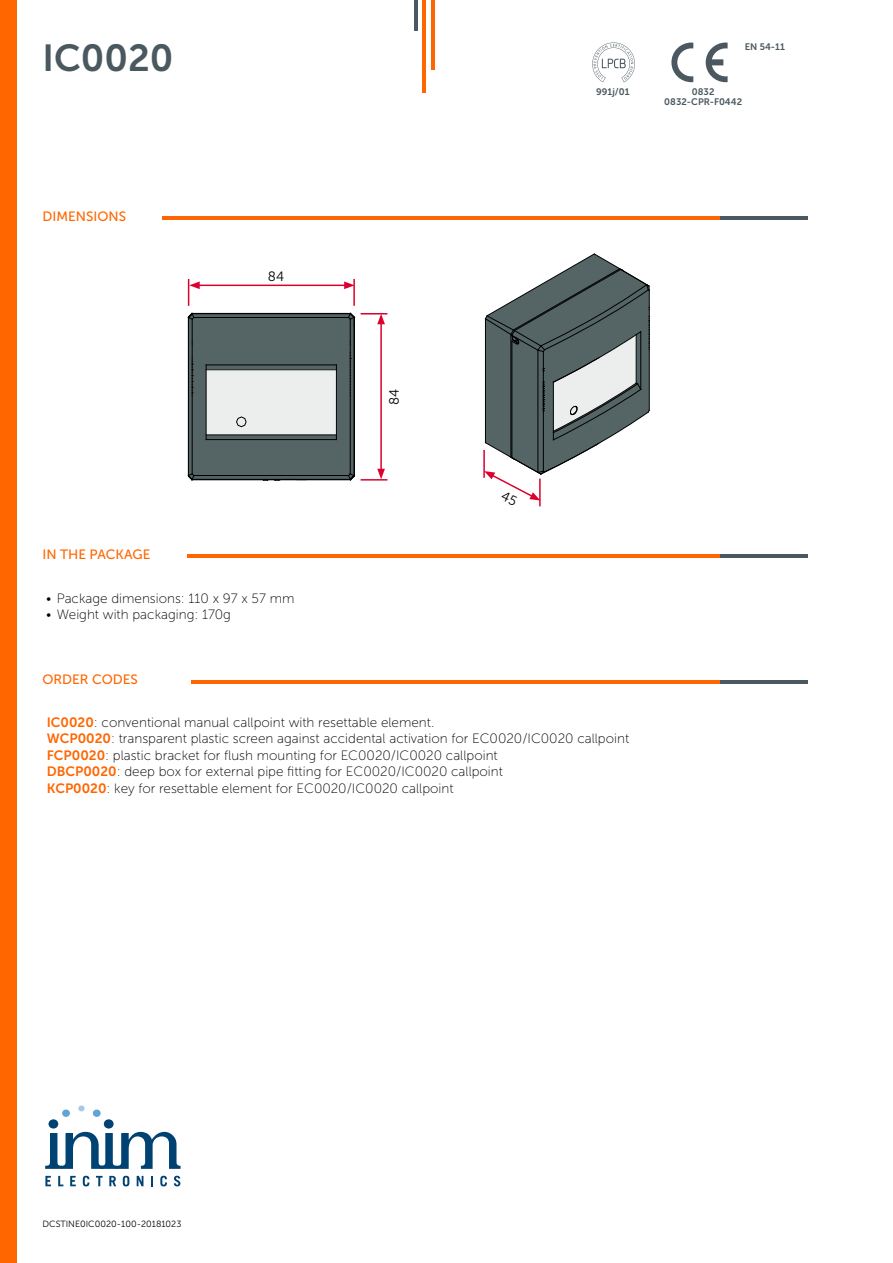
<style>
.page{position:relative;width:893px;height:1263px;background:#fff}
.page>*{position:absolute;margin:0;border:0;box-sizing:border-box;transform-origin:0 0}
.t1{font:37.5px "Museo Sans 700";color:#4a5860}
.t2{font:13.5px/16.5px "Museo Sans 100";color:#000}
.t3{font:13.5px "Museo Sans 500";color:#f60}
.t4{font:13.5px "Museo Sans 300";color:#000}
.t5{font:9.45px/9.8px "Museo Sans 700";color:#4b585f;text-align:center}
.t6{font:9px "Museo Sans 300";color:#000}
.s1{font-family:"Museo Sans 700";color:#f60}
</style>
<div class="page">
<hr style="left:197px;top:285px;width:149px;height:1px;background:#dc002e">
<svg style="left:344px;top:281px;width:9px;height:8px"></svg>
<hr style="left:353px;top:279px;width:2px;height:27px;background:#dc002e">
<svg style="left:188px;top:279px;width:12px;height:27px"></svg>
<svg style="left:188px;top:313px;width:167px;height:168px;background:#7b8586"></svg>
<hr style="left:483px;top:450px;width:2px;height:28px;background:#dc002e">
<hr style="left:380px;top:322px;width:2px;height:149px;background:#dc002e">
<svg style="left:377px;top:469px;width:8px;height:10px"></svg>
<hr style="left:361px;top:479px;width:26px;height:2px;background:#dc002e">
<svg style="left:361px;top:313px;width:26px;height:11px"></svg>
<svg style="left:671px;top:43px;width:22px;height:39px"></svg>
<svg style="left:706px;top:43px;width:22px;height:39px"></svg>
<svg style="left:592px;top:42px;width:43px;height:40px"></svg>
<div style="left:0;top:0;width:16px;height:1263px;background:#f60"></div>
<hr style="left:431px;top:0;width:4px;height:69px;background:#f60">
<hr style="left:423px;top:0;width:3px;height:93px;background:#f60">
<hr style="left:414px;top:0;width:4px;height:31px;background:#4b585f">
<hr style="left:191px;top:680px;width:529px;height:3px;background:#f60">
<hr style="left:720px;top:680px;width:88px;height:3px;background:#4b585f">
<svg style="left:45px;top:1176px;width:6px;height:10px"></svg>
<svg style="left:58px;top:1176px;width:5px;height:10px"></svg>
<svg style="left:70px;top:1176px;width:6px;height:10px"></svg>
<svg style="left:83px;top:1176px;width:6px;height:10px"></svg>
<svg style="left:96px;top:1176px;width:7px;height:10px"></svg>
<svg style="left:109px;top:1176px;width:7px;height:10px"></svg>
<svg style="left:123px;top:1176px;width:6px;height:10px"></svg>
<svg style="left:137px;top:1176px;width:6px;height:10px"></svg>
<svg style="left:151px;top:1176px;width:2px;height:10px"></svg>
<svg style="left:160px;top:1176px;width:7px;height:10px"></svg>
<svg style="left:174px;top:1176px;width:6px;height:10px"></svg>
<svg style="left:45px;top:1105px;width:136px;height:64px"></svg>
<hr style="left:187px;top:554px;width:533px;height:4px;background:#f60">
<hr style="left:720px;top:554px;width:88px;height:4px;background:#4b585f">
<hr style="left:163px;top:216px;width:557px;height:3px;background:#f60">
<hr style="left:720px;top:216px;width:88px;height:3px;background:#4b585f">
<svg style="left:484px;top:254px;width:166px;height:252px"></svg>
<h1 class="t1" style="left:43px;top:37px;width:132px">IC0020</h1>
<p class="t3" style="left:43px;top:209px;width:85px">DIMENSIONS</p>
<p class="t4" style="left:268px;top:269px;width:18px">84</p>
<p class="t4" style="left:387px;top:405px;width:18px;rotate:-90deg">84</p>
<p class="t5" style="left:596px;top:87px;width:35px">991j/01</p>
<p class="t5" style="left:745px;top:41px;width:42px">EN 54-11</p>
<p class="t5" style="left:664px;top:87px;width:79px">0832<br>0832-CPR-F0442</p>
<p class="t3" style="left:43px;top:547px;width:109px">IN THE PACKAGE</p>
<p class="t2" style="left:46px;top:590px;width:250px">• Package dimensions: 110 x 97 x 57 mm</p>
<p class="t2" style="left:46px;top:606px;width:186px">• Weight with packaging: 170g</p>
<p class="t3" style="left:43px;top:672px;width:97px">ORDER CODES</p>
<p class="t2" style="left:47px;top:714px;width:584px"><span class="s1">IC0020</span>: conventional manual callpoint with resettable element.<br><span class="s1">WCP0020</span>: transparent plastic screen against accidental activation for EC0020/IC0020 callpoint <span class="s1">FCP0020</span>: plastic bracket for flush mounting for EC0020/IC0020 callpoint<br><span class="s1">DBCP0020</span>: deep box for external pipe fitting for EC0020/IC0020 callpoint<br><span class="s1">KCP0020</span>: key for resettable element for EC0020/IC0020 callpoint</p>
<p class="t6" style="left:43px;top:1219px;width:140px">DCSTINE0IC0020-100-20181023</p>
</div>
